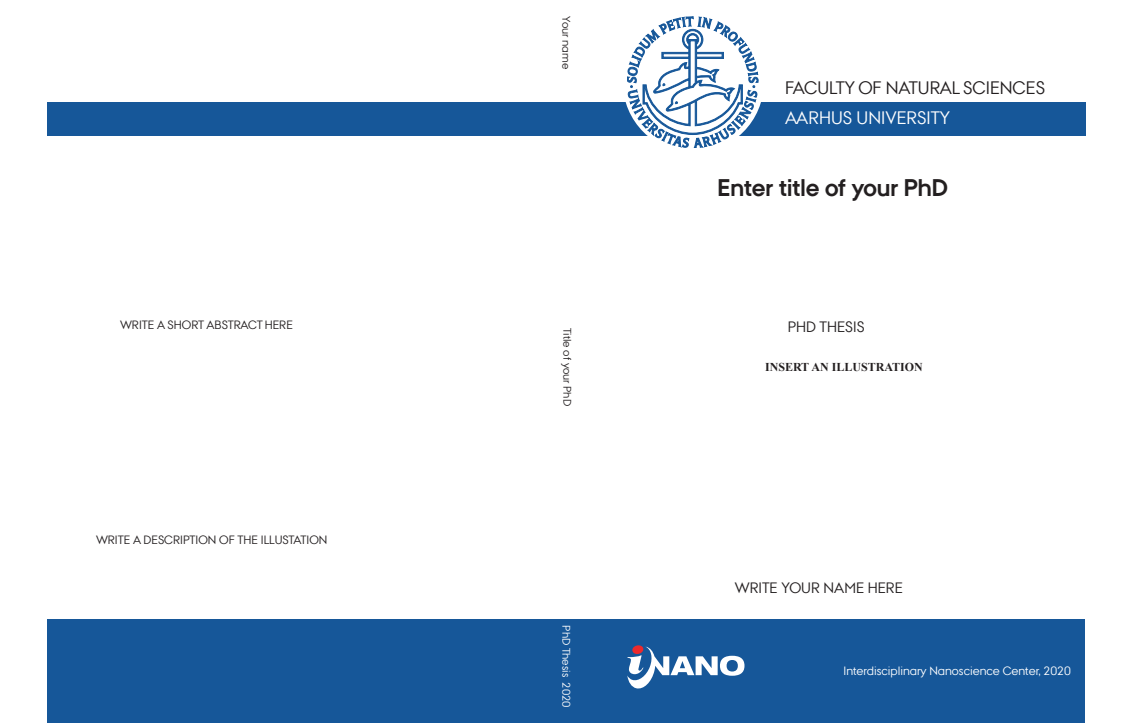
<style>
.page{position:relative;width:1134px;height:723px;background:#fff}
.page>*{position:absolute;margin:0;border:0;box-sizing:border-box;transform-origin:0 0}
.t1{font:700 24px "AU Passata";color:#231f20}
.t2{font:18px "AU Passata";color:#231f20}
.t3{font:18px "AU Passata";color:#fff}
.t4{font:15px "AU Passata";color:#231f20}
.t5{font:12px "AU Passata";color:#231f20}
.t6{font:12px "AU Passata";color:#fff}
.t7{font:700 12px "Times New Roman";color:#231f20}
.t8{font:11px "AU Passata";color:#231f20}
.t9{font:11px "AU Passata";color:#fff}
</style>
<div class="page">
<div style="left:48px;top:619px;width:1037px;height:104px;background:#165799"></div>
<svg style="left:627px;top:645px;width:117px;height:43px"></svg>
<div style="left:47px;top:102px;width:1038px;height:33px;background:#165799"></div>
<div style="left:623px;top:12px;width:141px;height:141px;background:#fff;border-radius:50%"></div>
<svg style="left:627px;top:17px;width:131px;height:131px"></svg>
<p class="t5" style="left:120px;top:318px;width:174px">WRITE A SHORT ABSTRACT HERE</p>
<p class="t5" style="left:96px;top:532px;width:233px">WRITE A DESCRIPTION OF THE ILLUSTATION</p>
<p class="t8" style="left:573px;top:16px;width:54px;rotate:90deg">Your name</p>
<p class="t8" style="left:574px;top:328px;width:79px;rotate:90deg">Title of your PhD</p>
<p class="t9" style="left:573px;top:625px;width:83px;rotate:90deg">PhD Thesis 2020</p>
<h2 class="t2" style="left:785px;top:78px;width:261px">FACULTY OF NATURAL SCIENCES</h2>
<h2 class="t3" style="left:785px;top:108px;width:166px">AARHUS UNIVERSITY</h2>
<h1 class="t1" style="left:718px;top:173px;width:232px">Enter title of your PhD</h1>
<p class="t4" style="left:788px;top:318px;width:78px">PHD THESIS</p>
<p class="t7" style="left:765px;top:358px;width:159px">INSERT AN ILLUSTRATION</p>
<p class="t4" style="left:735px;top:579px;width:170px">WRITE YOUR NAME HERE</p>
<p class="t6" style="left:844px;top:664px;width:229px">Interdisciplinary Nanoscience Center, 2020</p>
</div>
